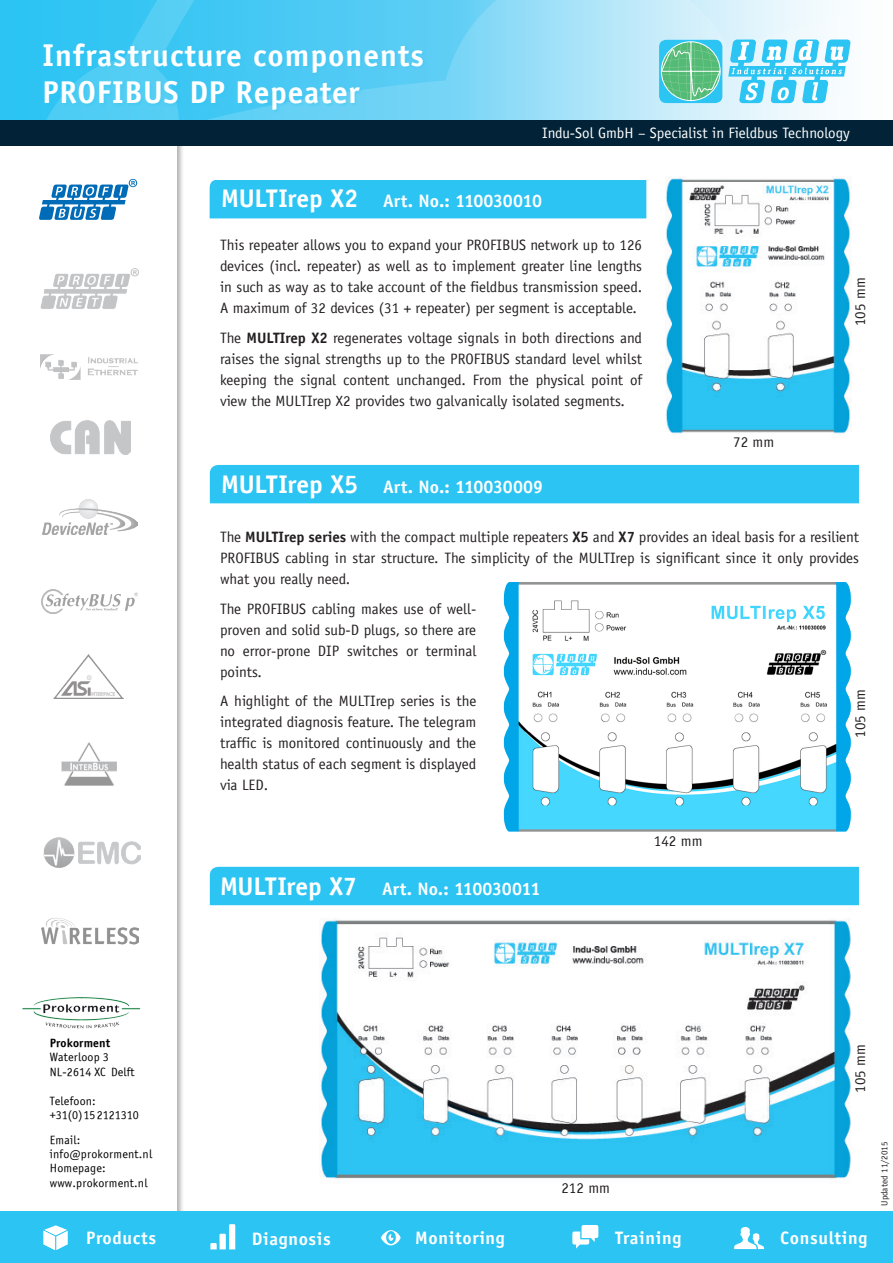
<style>
.page{position:relative;width:893px;height:1263px;background:#fff}
.page>*{position:absolute;margin:0;border:0;box-sizing:border-box;transform-origin:0 0}
.t1{font:700 31.5px/37.5px "Officina Sans";letter-spacing:.03em;color:#fff}
.t2{font:700 18px "Officina Sans";letter-spacing:-.02em;color:#fff}
.t3{font:700 18px "Officina Sans";letter-spacing:.035em;color:#fff}
.t4{font:700 18px "Officina Sans";color:#fff}
.t5{font:15px/21px "Officina Sans";color:#231f20;text-align:justify}
.t6{font:15px "Officina Sans";color:#fff}
.t7{font:12px/14.4px "Officina Sans ITCTT Book";letter-spacing:.02em;color:#000}
.t8{font:12px/14.4px "Officina Sans ITCTT Book";color:#000}
.t9{font:12px "Officina Sans ITCTT Bold";letter-spacing:.02em;color:#000}
.t10{font:9px "Officina Sans";color:#231f20}
.s1{font-size:25.5px}
.s2{font-weight:700}
</style>
<div class="page">
<div style="left:0;top:136px;width:184px;height:1095px;background:#231f20;opacity:.35"></div>
<div style="left:0;top:140px;width:177px;height:1087px;background:#fff"></div>
<svg style="left:0;top:0;width:829px;height:120px;background:#82d9f6"></svg>
<img style="left:54px;top:654px;width:70px;height:45px">
<img style="left:43px;top:500px;width:95px;height:34px">
<img style="left:41px;top:589px;width:97px;height:24px">
<img style="left:50px;top:421px;width:81px;height:33px">
<img style="left:41px;top:355px;width:97px;height:25px">
<img style="left:41px;top:918px;width:97px;height:27px">
<img style="left:61px;top:742px;width:55px;height:44px">
<div style="left:0;top:120px;width:893px;height:26px;background:#022337"></div>
<div style="left:659px;top:40px;width:63px;height:63px;background:#2bc4f3;border-radius:7px"></div>
<svg style="left:728px;top:37px;width:123px;height:66px"></svg>
<svg style="left:661px;top:41px;width:59px;height:60px"></svg>
<div style="left:0;top:1211px;width:893px;height:52px;background:#2bc4f3"></div>
<svg style="left:210px;top:1224px;width:25px;height:25px"></svg>
<svg style="left:381px;top:1230px;width:20px;height:15px"></svg>
<svg style="left:386px;top:1231px;width:10px;height:13px"></svg>
<svg style="left:572px;top:1225px;width:27px;height:23px"></svg>
<svg style="left:734px;top:1227px;width:30px;height:23px"></svg>
<svg style="left:44px;top:1225px;width:24px;height:25px"></svg>
<img style="left:40px;top:268px;width:99px;height:41px">
<svg style="left:39px;top:179px;width:98px;height:41px"></svg>
<img style="left:44px;top:837px;width:96px;height:31px">
<img style="left:666px;top:177px;width:185px;height:257px">
<img style="left:320px;top:905px;width:534px;height:274px">
<div style="left:210px;top:465px;width:649px;height:38px;background:#2bc4f3"></div>
<div style="left:210px;top:866px;width:649px;height:39px;background:#2bc4f3"></div>
<div style="left:210px;top:180px;width:436px;height:38px;background:#2bc4f3"></div>
<img style="left:503px;top:583px;width:349px;height:248px">
<div style="left:43px;top:42px;width:384px;height:72px;background:#2bc4f3;opacity:.35"></div>
<img style="left:22px;top:997px;width:119px;height:32px">
<h1 class="t1" style="left:43px;top:36px;width:383px">Infrastructure components<br>PROFIBUS DP Repeater</h1>
<p class="t6" style="left:542px;top:124px;width:309px">Indu-Sol GmbH – Specialist in Fieldbus Technology</p>
<p class="t2" style="left:221px;top:190px;width:322px"><span class="s1">MULTIrep X2</span> Art. No.: 110030010</p>
<p class="t5" style="left:220px;top:235px;width:424px">This repeater allows you to expand your PROFIBUS network up to 126 devices (incl. repeater) as well as to implement greater line lengths in such as way as to take account of the fieldbus transmission speed.<br>A maximum of 32 devices (31 + repeater) per segment is acceptable.</p>
<p class="t5" style="left:220px;top:327px;width:424px">The <span class="s2">MULTIrep X2</span> regenerates voltage signals in both directions and raises the signal strengths up to the PROFIBUS standard level whilst keeping the signal content unchanged. From the physical point of view the MULTIrep X2 provides two galvanically isolated segments.</p>
<p class="t4" style="left:221px;top:476px;width:324px"><span class="s1">MULTIrep X5</span> Art. No.: 110030009</p>
<p class="t5" style="left:733px;top:432px;width:43px">72 mm</p>
<p class="t5" style="left:850px;top:326px;width:50px;rotate:-90deg">105 mm</p>
<p class="t5" style="left:220px;top:526px;width:640px">The <span class="s2">MULTIrep series</span> with the compact multiple repeaters <span class="s2">X5</span> and <span class="s2">X7</span> provides an ideal basis for a resilient<br>PROFIBUS cabling in star structure. The simplicity of the MULTIrep is significant since it only provides</p>
<p class="t5" style="left:220px;top:564px;width:258px;line-height:29.5px">what you really need.<br>The PROFIBUS cabling makes use of well-</p>
<p class="t5" style="left:220px;top:619px;width:258px">proven and solid sub-D plugs, so there are no error-prone DIP switches or terminal points.</p>
<p class="t5" style="left:220px;top:691px;width:258px">A highlight of the MULTIrep series is the integrated diagnosis feature. The telegram traffic is monitored continuously and the health status of each segment is displayed via LED.</p>
<p class="t2" style="left:220px;top:877px;width:322px"><span class="s1">MULTIrep X7</span> Art. No.: 110030011</p>
<p class="t5" style="left:654px;top:831px;width:50px">142 mm</p>
<p class="t5" style="left:850px;top:738px;width:50px;rotate:-90deg">105 mm</p>
<p class="t9" style="left:50px;top:1035px;width:62px">Prokorment</p>
<p class="t7" style="left:50px;top:1050px;width:86px">Waterloop 3<br>NL-2614 XC Delft</p>
<p class="t8" style="left:50px;top:1093px;width:90px">Telefoon:<br>+31(0) 15 2121310</p>
<p class="t7" style="left:50px;top:1132px;width:104px">Email: info@prokorment.nl<br>Homepage: www.prokorment.nl</p>
<p class="t5" style="left:561px;top:1178px;width:50px">212 mm</p>
<p class="t5" style="left:850px;top:1093px;width:50px;rotate:-90deg">105 mm</p>
<p class="t3" style="left:86px;top:1226px;width:72px">Products</p>
<p class="t3" style="left:252px;top:1227px;width:81px">Diagnosis</p>
<p class="t3" style="left:415px;top:1226px;width:91px">Monitoring</p>
<p class="t3" style="left:615px;top:1226px;width:68px">Training</p>
<p class="t3" style="left:780px;top:1227px;width:89px">Consulting</p>
<p class="t10" style="left:879px;top:1206px;width:65px;rotate:-90deg">Updated 11/2015</p>
</div>
